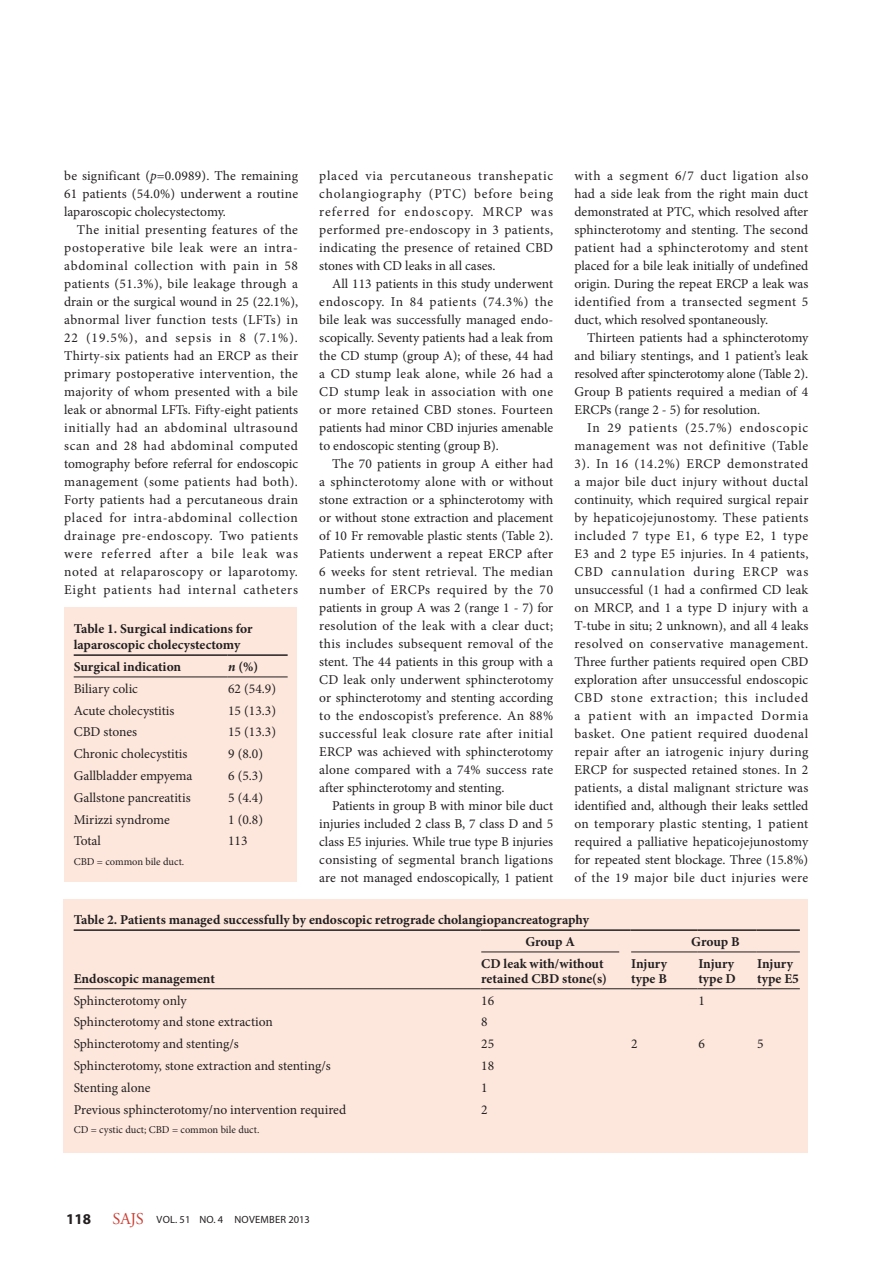
<style>
.page{position:relative;width:893px;height:1263px;background:#fff}
.page>*{position:absolute;margin:0;border:0;box-sizing:border-box;transform-origin:0 0}
.t1{font:16.5px "Adobe Garamond Pro";color:#cb3e33}
.t2{font:700 15px "Myriad Pro";color:#231f20}
.BODY_TEXT{font:13.5px/18px "Minion Pro";letter-spacing:.005em;color:#231f20;text-align:justify}
.TABLE_COPY{font:13.5px "Minion Pro";letter-spacing:-.005em;color:#231f20}
.TABLE_HEADING{font:700 13.5px/16.5px "Minion Pro";color:#231f20}
.TABLE_FIELD_NAME{font:700 13.5px "Minion Pro";color:#231f20}
.BODY_TEXT_NO_INDENT{font:13.5px/18px "Minion Pro";letter-spacing:.005em;color:#231f20;text-align:justify}
.TABLE_COPY-2{font:700 13.5px "Minion Pro";color:#231f20}
.TABLE_FOOTNOTE{font:10.5px "Minion Pro";color:#231f20}
.t3{font:10.5px "Myriad Pro";letter-spacing:.02em;color:#231f20}
.s1{font-style:italic}
</style>
<div class="page">
<div style="left:64px;top:899px;width:744px;height:253px;background:#fde7dc"></div>
<hr style="left:481px;top:951px;width:138px;height:1px;background:#231f20">
<hr style="left:74px;top:929px;width:406px;height:2px;background:#231f20">
<hr style="left:480px;top:929px;width:140px;height:2px;background:#231f20">
<svg style="left:620px;top:929px;width:10px;height:2px"></svg>
<hr style="left:630px;top:929px;width:68px;height:2px;background:#231f20">
<hr style="left:698px;top:929px;width:58px;height:2px;background:#231f20">
<hr style="left:756px;top:929px;width:44px;height:2px;background:#231f20">
<hr style="left:74px;top:988px;width:406px;height:1px;background:#231f20">
<hr style="left:480px;top:988px;width:140px;height:1px;background:#231f20">
<hr style="left:630px;top:988px;width:68px;height:1px;background:#231f20">
<hr style="left:698px;top:988px;width:58px;height:1px;background:#231f20">
<hr style="left:756px;top:988px;width:44px;height:1px;background:#231f20">
<hr style="left:631px;top:951px;width:67px;height:1px;background:#231f20">
<hr style="left:698px;top:951px;width:58px;height:1px;background:#231f20">
<hr style="left:756px;top:951px;width:44px;height:1px;background:#231f20">
<div style="left:64px;top:607px;width:232px;height:275px;background:#fde7dc"></div>
<hr style="left:74px;top:654px;width:153px;height:2px;background:#231f20">
<hr style="left:227px;top:654px;width:61px;height:2px;background:#231f20">
<hr style="left:74px;top:676px;width:153px;height:1px;background:#231f20">
<hr style="left:227px;top:676px;width:61px;height:1px;background:#231f20">
<p class="BODY_TEXT_NO_INDENT" style="left:64px;top:167px;width:235px">be significant (<span class="s1">p</span>=0.0989). The remaining 61 patients (54.0%) underwent a routine laparoscopic cholecystectomy.</p>
<p class="BODY_TEXT" style="left:64px;top:221px;width:235px;text-indent:13px">The initial presenting features of the postoperative bile leak were an intra&shy;abdominal collection with pain in 58 patients (51.3%), bile leakage through a drain or the surgical wound in 25 (22.1%), abnormal liver function tests (LFTs) in 22 (19.5%), and sepsis in 8 (7.1%).<br>Thirty-six patients had an ERCP as their primary postoperative intervention, the majority of whom presented with a bile leak or abnormal LFTs. Fifty-eight patients initially had an abdominal ultrasound scan and 28 had abdominal computed tomography before referral for endoscopic management (some patients had both).<br>Forty patients had a percutaneous drain placed for intra-abdominal collection drainage pre-endoscopy. Two patients were referred after a bile leak was noted at relaparoscopy or laparotomy.<br>Eight patients had internal catheters</p>
<p class="BODY_TEXT" style="left:574px;top:167px;width:235px">with a segment 6/7 duct ligation also had a side leak from the right main duct demonstrated at PTC, which resolved after sphincterotomy and stenting. The second patient had a sphincterotomy and stent placed for a bile leak initially of undefined origin. During the repeat ERCP a leak was identified from a transected segment 5 duct, which resolved spontaneously.</p>
<p class="BODY_TEXT" style="left:574px;top:329px;width:235px;text-indent:13px">Thirteen patients had a sphincterotomy and biliary stentings, and 1 patient’s leak resolved after spincterotomy alone (Table 2).<br>Group B patients required a median of 4<br>ERCPs (range 2 - 5) for resolution.</p>
<p class="BODY_TEXT" style="left:574px;top:419px;width:235px;text-indent:13px">In 29 patients (25.7%) endoscopic management was not definitive (Table 3). In 16 (14.2%) ERCP demonstrated a major bile duct injury without ductal continuity, which required surgical repair by hepaticojejunostomy. These patients included 7 type E1, 6 type E2, 1 type E3 and 2 type E5 injuries. In 4 patients, CBD cannulation during ERCP was unsuccessful (1 had a confirmed CD leak on MRCP, and 1 a type D injury with a T-tube in situ; 2 unknown), and all 4 leaks resolved on conservative management.<br>Three further patients required open CBD exploration after unsuccessful endoscopic CBD stone extraction; this included a patient with an impacted Dormia basket. One patient required duodenal repair after an iatrogenic injury during ERCP for suspected retained stones. In 2 patients, a distal malignant stricture was identified and, although their leaks settled on temporary plastic stenting, 1 patient required a palliative hepaticojejunostomy for repeated stent blockage. Three (15.8%) of the 19 major bile duct injuries were</p>
<p class="TABLE_HEADING" style="left:74px;top:911px;width:517px">Table 2. Patients managed successfully by endoscopic retrograde cholangiopancreatography</p>
<p class="TABLE_FIELD_NAME" style="left:526px;top:932px;width:51px">Group A</p>
<p class="TABLE_FIELD_NAME" style="left:691px;top:932px;width:50px">Group B</p>
<p class="TABLE_FIELD_NAME" style="left:74px;top:969px;width:143px">Endoscopic management</p>
<p class="BODY_TEXT" style="left:319px;top:167px;width:235px">placed via percutaneous transhepatic cholangiography (PTC) before being referred for endoscopy. MRCP was performed pre-endoscopy in 3 patients, indicating the presence of retained CBD stones with CD leaks in all cases.</p>
<p class="BODY_TEXT" style="left:319px;top:275px;width:235px;text-align:left;text-indent:13px">All 113 patients in this study underwent endoscopy. In 84 patients (74.3%) the bile leak was successfully managed endo&shy;scopically. Seventy patients had a leak from the CD stump (group A); of these, 44 had a CD stump leak alone, while 26 had a CD stump leak in association with one or more retained CBD stones. Fourteen patients had minor CBD injuries amenable to endoscopic stenting (group B).</p>
<p class="BODY_TEXT" style="left:319px;top:455px;width:235px;text-indent:13px">The 70 patients in group A either had a sphincterotomy alone with or without stone extraction or a sphincterotomy with or without stone extraction and placement of 10 Fr removable plastic stents (Table 2).<br>Patients underwent a repeat ERCP after 6 weeks for stent retrieval. The median number of ERCPs required by the 70 patients in group A was 2 (range 1 - 7) for resolution of the leak with a clear duct; this includes subsequent removal of the stent. The 44 patients in this group with a CD leak only underwent sphincterotomy or sphincterotomy and stenting according to the endoscopist’s preference. An 88% successful leak closure rate after initial ERCP was achieved with sphincterotomy alone compared with a 74% success rate after sphincterotomy and stenting.</p>
<p class="BODY_TEXT" style="left:319px;top:797px;width:235px;text-indent:13px">Patients in group B with minor bile duct injuries included 2 class B, 7 class D and 5 class E5 injuries. While true type B injuries consisting of segmental branch ligations are not managed endoscopically, 1 patient</p>
<p class="TABLE_HEADING" style="left:74px;top:620px;width:180px">Table 1. Surgical indications for laparoscopic cholecystectomy</p>
<p class="TABLE_COPY-2" style="left:74px;top:657px;width:109px">Surgical indication</p>
<p class="TABLE_COPY-2" style="left:228px;top:657px;width:32px"><span class="s1">n</span> (%)</p>
<p class="TABLE_COPY" style="left:74px;top:679px;width:66px">Biliary colic</p>
<p class="TABLE_COPY" style="left:228px;top:679px;width:49px">62 (54.9)</p>
<p class="TABLE_COPY" style="left:74px;top:701px;width:102px">Acute cholecystitis</p>
<p class="TABLE_COPY" style="left:228px;top:701px;width:49px">15 (13.3)</p>
<p class="TABLE_COPY" style="left:74px;top:723px;width:65px">CBD stones</p>
<p class="TABLE_COPY" style="left:228px;top:723px;width:49px">15 (13.3)</p>
<p class="TABLE_COPY" style="left:74px;top:745px;width:115px">Chronic cholecystitis</p>
<p class="TABLE_COPY" style="left:228px;top:745px;width:36px">9 (8.0)</p>
<p class="TABLE_COPY" style="left:74px;top:767px;width:120px">Gallbladder empyema</p>
<p class="TABLE_COPY" style="left:228px;top:767px;width:36px">6 (5.3)</p>
<p class="TABLE_COPY" style="left:74px;top:788px;width:118px">Gallstone pancreatitis</p>
<p class="TABLE_COPY" style="left:228px;top:788px;width:36px">5 (4.4)</p>
<p class="TABLE_COPY" style="left:74px;top:810px;width:98px">Mirizzi syndrome</p>
<p class="TABLE_COPY" style="left:228px;top:810px;width:36px">1 (0.8)</p>
<p class="TABLE_COPY" style="left:74px;top:832px;width:29px">Total</p>
<p class="TABLE_COPY" style="left:228px;top:832px;width:21px">113</p>
<p class="TABLE_FOOTNOTE" style="left:74px;top:855px;width:112px">CBD = common bile duct.</p>
<p class="TABLE_FIELD_NAME" style="left:481px;top:954px;width:124px">CD leak with/without</p>
<p class="TABLE_FIELD_NAME" style="left:481px;top:969px;width:127px">retained CBD stone(s)</p>
<p class="TABLE_FIELD_NAME" style="left:631px;top:954px;width:37px">Injury</p>
<p class="TABLE_FIELD_NAME" style="left:631px;top:969px;width:37px">type B</p>
<p class="TABLE_FIELD_NAME" style="left:698px;top:954px;width:37px">Injury</p>
<p class="TABLE_FIELD_NAME" style="left:698px;top:969px;width:39px">type D</p>
<p class="TABLE_FIELD_NAME" style="left:757px;top:954px;width:37px">Injury</p>
<p class="TABLE_FIELD_NAME" style="left:757px;top:969px;width:43px">type E5</p>
<p class="TABLE_COPY" style="left:74px;top:991px;width:114px">Sphincterotomy only</p>
<p class="TABLE_COPY" style="left:481px;top:991px;width:14px">16</p>
<p class="TABLE_COPY" style="left:698px;top:991px;width:8px">1</p>
<p class="TABLE_COPY" style="left:74px;top:1013px;width:201px">Sphincterotomy and stone extraction</p>
<p class="TABLE_COPY" style="left:481px;top:1013px;width:8px">8</p>
<p class="TABLE_COPY" style="left:74px;top:1035px;width:167px">Sphincterotomy and stenting/s</p>
<p class="TABLE_COPY" style="left:481px;top:1035px;width:14px">25</p>
<p class="TABLE_COPY" style="left:631px;top:1035px;width:8px">2</p>
<p class="TABLE_COPY" style="left:698px;top:1035px;width:8px">6</p>
<p class="TABLE_COPY" style="left:757px;top:1035px;width:8px">5</p>
<p class="TABLE_COPY" style="left:74px;top:1057px;width:259px">Sphincterotomy, stone extraction and stenting/s</p>
<p class="TABLE_COPY" style="left:481px;top:1057px;width:14px">18</p>
<p class="TABLE_COPY" style="left:74px;top:1078px;width:78px">Stenting alone</p>
<p class="TABLE_COPY" style="left:481px;top:1078px;width:8px">1</p>
<p class="TABLE_COPY" style="left:74px;top:1100px;width:274px">Previous sphincterotomy/no intervention required</p>
<p class="TABLE_COPY" style="left:481px;top:1100px;width:8px">2</p>
<p class="TABLE_FOOTNOTE" style="left:74px;top:1123px;width:187px">CD = cystic duct; CBD = common bile duct.</p>
<p class="t2" style="left:66px;top:1211px;width:26px">118</p>
<p class="t1" style="left:113px;top:1209px;width:33px">SAJS</p>
<p class="t3" style="left:157px;top:1213px;width:155px">VOL. 51 NO. 4 NOVEMBER 2013</p>
</div>
